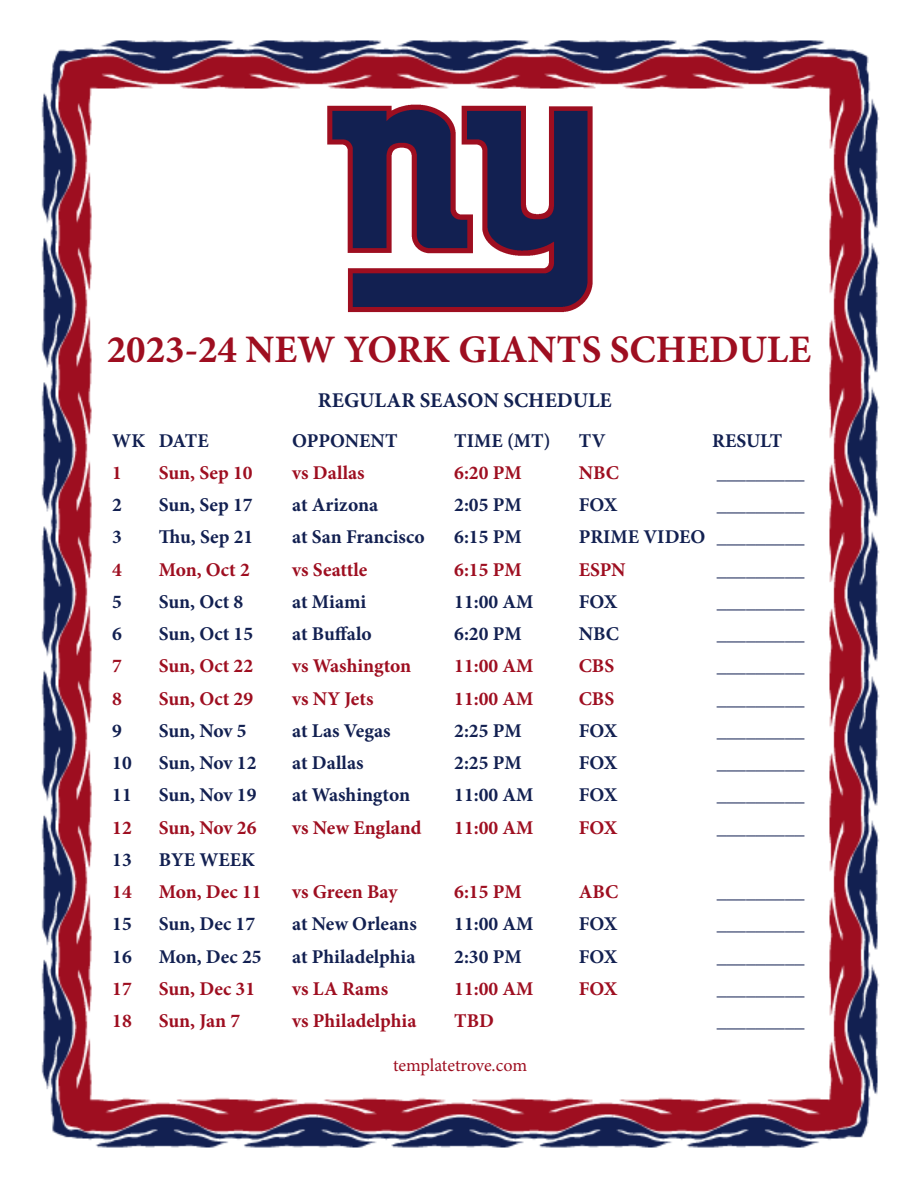
<style>
.page{position:relative;width:918px;height:1188px;background:#fff}
.page>*{position:absolute;margin:0;border:0;box-sizing:border-box;transform-origin:0 0}
.t1{font:700 39px "Minion Pro";color:#9e0e20}
.t2{font:700 21px "Minion Pro";color:#122051}
.t3{font:700 19.5px "Minion Pro";color:#122051}
.t4{font:700 19.5px "Minion Pro";color:#9e0e20}
.t5{font:18px "Minion Pro";letter-spacing:-.005em;color:#9e0e20}
</style>
<div class="page">
<img style="left:41px;top:40px;width:838px;height:1108px">
<img style="left:323px;top:99px;width:275px;height:219px">
<p class="t1" style="left:107px;top:322px;width:706px">2023-24 NEW YORK GIANTS SCHEDULE</p>
<p class="t2" style="left:318px;top:385px;width:295px">REGULAR SEASON SCHEDULE</p>
<p class="t3" style="left:112px;top:427px;width:98px">WK DATE</p>
<p class="t3" style="left:292px;top:427px;width:107px">OPPONENT</p>
<p class="t3" style="left:454px;top:427px;width:98px">TIME (MT)</p>
<p class="t3" style="left:579px;top:427px;width:28px">TV</p>
<p class="t3" style="left:712px;top:427px;width:71px">RESULT</p>
<p class="t4" style="left:112px;top:459px;width:11px">1</p>
<p class="t4" style="left:159px;top:459px;width:95px">Sun, Sep 10</p>
<p class="t4" style="left:292px;top:459px;width:74px">vs Dallas</p>
<p class="t4" style="left:454px;top:459px;width:69px">6:20 PM</p>
<p class="t4" style="left:579px;top:459px;width:42px">NBC</p>
<p class="t3" style="left:717px;top:459px;width:89px">_________</p>
<p class="t3" style="left:112px;top:491px;width:11px">2</p>
<p class="t3" style="left:159px;top:491px;width:95px">Sun, Sep 17</p>
<p class="t3" style="left:292px;top:491px;width:87px">at Arizona</p>
<p class="t3" style="left:454px;top:491px;width:69px">2:05 PM</p>
<p class="t3" style="left:579px;top:491px;width:40px">FOX</p>
<p class="t3" style="left:717px;top:491px;width:89px">_________</p>
<p class="t3" style="left:112px;top:524px;width:11px">3</p>
<p class="t3" style="left:159px;top:524px;width:96px">Thu, Sep 21</p>
<p class="t3" style="left:292px;top:524px;width:134px">at San Francisco</p>
<p class="t3" style="left:454px;top:524px;width:69px">6:15 PM</p>
<p class="t3" style="left:579px;top:524px;width:227px">PRIME VIDEO _________</p>
<p class="t4" style="left:112px;top:556px;width:11px">4</p>
<p class="t4" style="left:159px;top:556px;width:93px">Mon, Oct 2</p>
<p class="t4" style="left:292px;top:556px;width:77px">vs Seattle</p>
<p class="t4" style="left:454px;top:556px;width:69px">6:15 PM</p>
<p class="t4" style="left:579px;top:556px;width:48px">ESPN</p>
<p class="t3" style="left:717px;top:556px;width:89px">_________</p>
<p class="t3" style="left:112px;top:588px;width:11px">5</p>
<p class="t3" style="left:159px;top:588px;width:86px">Sun, Oct 8</p>
<p class="t3" style="left:292px;top:588px;width:75px">at Miami</p>
<p class="t3" style="left:454px;top:588px;width:81px">11:00 AM</p>
<p class="t3" style="left:579px;top:588px;width:40px">FOX</p>
<p class="t3" style="left:717px;top:588px;width:89px">_________</p>
<p class="t3" style="left:112px;top:620px;width:11px">6</p>
<p class="t3" style="left:159px;top:620px;width:96px">Sun, Oct 15</p>
<p class="t3" style="left:292px;top:620px;width:81px">at Buffalo</p>
<p class="t3" style="left:454px;top:620px;width:69px">6:20 PM</p>
<p class="t3" style="left:579px;top:620px;width:42px">NBC</p>
<p class="t3" style="left:717px;top:620px;width:89px">_________</p>
<p class="t4" style="left:112px;top:653px;width:11px">7</p>
<p class="t4" style="left:159px;top:653px;width:96px">Sun, Oct 22</p>
<p class="t4" style="left:292px;top:653px;width:120px">vs Washington</p>
<p class="t4" style="left:454px;top:653px;width:81px">11:00 AM</p>
<p class="t4" style="left:579px;top:653px;width:37px">CBS</p>
<p class="t3" style="left:717px;top:653px;width:89px">_________</p>
<p class="t4" style="left:112px;top:685px;width:11px">8</p>
<p class="t4" style="left:159px;top:685px;width:96px">Sun, Oct 29</p>
<p class="t4" style="left:292px;top:685px;width:83px">vs NY Jets</p>
<p class="t4" style="left:454px;top:685px;width:81px">11:00 AM</p>
<p class="t4" style="left:579px;top:685px;width:37px">CBS</p>
<p class="t3" style="left:717px;top:685px;width:89px">_________</p>
<p class="t3" style="left:112px;top:717px;width:11px">9</p>
<p class="t3" style="left:159px;top:717px;width:89px">Sun, Nov 5</p>
<p class="t3" style="left:292px;top:717px;width:100px">at Las Vegas</p>
<p class="t3" style="left:454px;top:717px;width:69px">2:25 PM</p>
<p class="t3" style="left:579px;top:717px;width:40px">FOX</p>
<p class="t3" style="left:717px;top:717px;width:89px">_________</p>
<p class="t3" style="left:112px;top:749px;width:21px">10</p>
<p class="t3" style="left:159px;top:749px;width:99px">Sun, Nov 12</p>
<p class="t3" style="left:292px;top:749px;width:73px">at Dallas</p>
<p class="t3" style="left:454px;top:749px;width:69px">2:25 PM</p>
<p class="t3" style="left:579px;top:749px;width:40px">FOX</p>
<p class="t3" style="left:717px;top:749px;width:89px">_________</p>
<p class="t3" style="left:112px;top:782px;width:21px">11</p>
<p class="t3" style="left:159px;top:782px;width:99px">Sun, Nov 19</p>
<p class="t3" style="left:292px;top:782px;width:119px">at Washington</p>
<p class="t3" style="left:454px;top:782px;width:81px">11:00 AM</p>
<p class="t3" style="left:579px;top:782px;width:40px">FOX</p>
<p class="t3" style="left:717px;top:782px;width:89px">_________</p>
<p class="t4" style="left:112px;top:814px;width:21px">12</p>
<p class="t4" style="left:159px;top:814px;width:99px">Sun, Nov 26</p>
<p class="t4" style="left:292px;top:814px;width:131px">vs New England</p>
<p class="t4" style="left:454px;top:814px;width:81px">11:00 AM</p>
<p class="t4" style="left:579px;top:814px;width:40px">FOX</p>
<p class="t3" style="left:717px;top:814px;width:89px">_________</p>
<p class="t3" style="left:112px;top:846px;width:21px">13</p>
<p class="t3" style="left:159px;top:846px;width:98px">BYE WEEK</p>
<p class="t4" style="left:112px;top:878px;width:21px">14</p>
<p class="t4" style="left:159px;top:878px;width:104px">Mon, Dec 11</p>
<p class="t4" style="left:292px;top:878px;width:107px">vs Green Bay</p>
<p class="t4" style="left:454px;top:878px;width:69px">6:15 PM</p>
<p class="t4" style="left:579px;top:878px;width:41px">ABC</p>
<p class="t3" style="left:717px;top:878px;width:89px">_________</p>
<p class="t3" style="left:112px;top:911px;width:21px">15</p>
<p class="t3" style="left:159px;top:911px;width:98px">Sun, Dec 17</p>
<p class="t3" style="left:292px;top:911px;width:126px">at New Orleans</p>
<p class="t3" style="left:454px;top:911px;width:81px">11:00 AM</p>
<p class="t3" style="left:579px;top:911px;width:40px">FOX</p>
<p class="t3" style="left:717px;top:911px;width:89px">_________</p>
<p class="t3" style="left:112px;top:943px;width:21px">16</p>
<p class="t3" style="left:159px;top:943px;width:104px">Mon, Dec 25</p>
<p class="t3" style="left:292px;top:943px;width:125px">at Philadelphia</p>
<p class="t3" style="left:454px;top:943px;width:69px">2:30 PM</p>
<p class="t3" style="left:579px;top:943px;width:40px">FOX</p>
<p class="t3" style="left:717px;top:943px;width:89px">_________</p>
<p class="t4" style="left:112px;top:975px;width:21px">17</p>
<p class="t4" style="left:159px;top:975px;width:98px">Sun, Dec 31</p>
<p class="t4" style="left:292px;top:975px;width:97px">vs LA Rams</p>
<p class="t4" style="left:454px;top:975px;width:81px">11:00 AM</p>
<p class="t4" style="left:579px;top:975px;width:40px">FOX</p>
<p class="t3" style="left:717px;top:975px;width:89px">_________</p>
<p class="t4" style="left:112px;top:1007px;width:21px">18</p>
<p class="t4" style="left:159px;top:1007px;width:83px">Sun, Jan 7</p>
<p class="t4" style="left:292px;top:1007px;width:126px">vs Philadelphia</p>
<p class="t4" style="left:454px;top:1007px;width:41px">TBD</p>
<p class="t3" style="left:717px;top:1007px;width:89px">_________</p>
<p class="t5" style="left:393px;top:1053px;width:136px">templatetrove.com</p>
</div>
